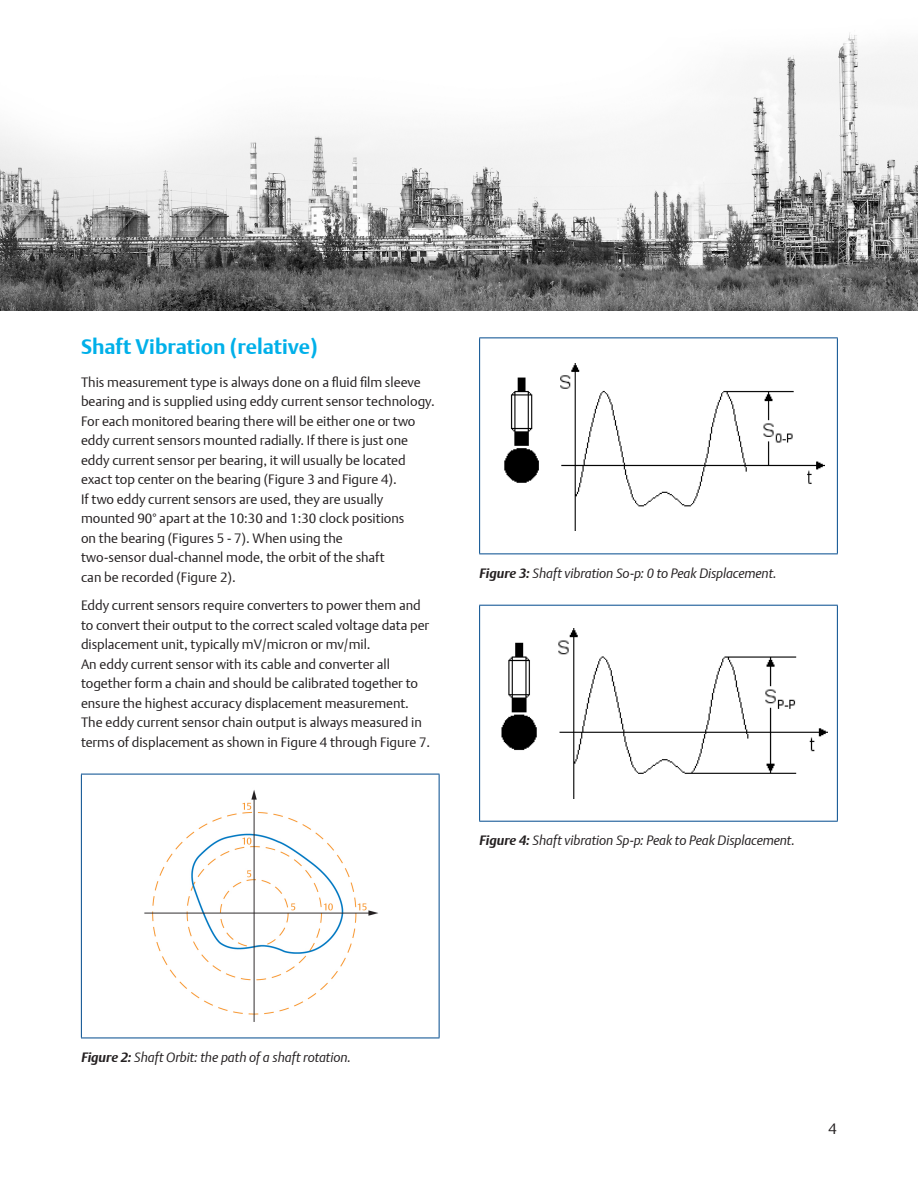
<style>
.page{position:relative;width:918px;height:1188px;background:#fff}
.page>*{position:absolute;margin:0;border:0;box-sizing:border-box;transform-origin:0 0}
.Subhead_1{font:700 21px "DTL Argo T";color:#00b0e9}
.Page_Number{font:15px "DTL Argo T Light";color:#231f20}
.Body_Text{font:13.5px/19.5px "DTL Argo T Light";color:#231f20}
.Image_Illustration_C{font:italic 13.5px "DTL Argo T Light";letter-spacing:-.005em;color:#231f20}
.s1{font-family:"DTL Argo T";font-weight:700}
</style>
<div class="page">
<hr style="left:81px;top:1038px;width:359px;height:1px;background:#004a8d">
<hr style="left:81px;top:774px;width:359px;height:1px;background:#004a8d">
<hr style="left:81px;top:774px;width:1px;height:264px;background:#004a8d">
<hr style="left:439px;top:774px;width:1px;height:264px;background:#004a8d">
<img style="left:144px;top:790px;width:234px;height:232px">
<hr style="left:479px;top:554px;width:359px;height:1px;background:#004a8d">
<hr style="left:479px;top:338px;width:359px;height:1px;background:#004a8d">
<hr style="left:479px;top:338px;width:1px;height:216px;background:#004a8d">
<hr style="left:837px;top:338px;width:1px;height:216px;background:#004a8d">
<img style="left:504px;top:364px;width:320px;height:166px">
<hr style="left:479px;top:821px;width:359px;height:1px;background:#004a8d">
<hr style="left:479px;top:605px;width:359px;height:1px;background:#004a8d">
<hr style="left:479px;top:606px;width:1px;height:215px;background:#004a8d">
<hr style="left:837px;top:606px;width:1px;height:215px;background:#004a8d">
<img style="left:501px;top:629px;width:326px;height:169px">
<img style="left:0;top:33px;width:918px;height:277px">
<p class="Subhead_1" style="left:81px;top:334px;width:238px">Shaft Vibration (relative)</p>
<p class="Body_Text" style="left:81px;top:372px;width:355px">This measurement type is always done on a fluid film sleeve bearing and is supplied using eddy current sensor technology.<br>For each monitored bearing there will be either one or two eddy current sensors mounted radially. If there is just one eddy current sensor per bearing, it will usually be located exact top center on the bearing (Figure 3 and Figure 4).<br>If two eddy current sensors are used, they are usually mounted 90° apart at the 10:30 and 1:30 clock positions<br>on the bearing (Figures 5 - 7). When using the<br>two-sensor dual-channel mode, the orbit of the shaft<br>can be recorded (Figure 2).</p>
<p class="Body_Text" style="left:81px;top:596px;width:351px">Eddy current sensors require converters to power them and to convert their output to the correct scaled voltage data per displacement unit, typically mV/micron or mv/mil.<br>An eddy current sensor with its cable and converter all together form a chain and should be calibrated together to ensure the highest accuracy displacement measurement.<br>The eddy current sensor chain output is always measured in terms of displacement as shown in Figure 4 through Figure 7.</p>
<p class="Image_Illustration_C" style="left:480px;top:565px;width:299px"><span class="s1">Figure 3:</span> Shaft vibration So-p: 0 to Peak Displacement.</p>
<p class="Image_Illustration_C" style="left:480px;top:832px;width:317px"><span class="s1">Figure 4:</span> Shaft vibration Sp-p: Peak to Peak Displacement.</p>
<p class="Image_Illustration_C" style="left:81px;top:1049px;width:271px"><span class="s1">Figure 2:</span> Shaft Orbit: the path of a shaft rotation.</p>
<p class="Page_Number" style="left:829px;top:1120px;width:10px">4</p>
</div>
